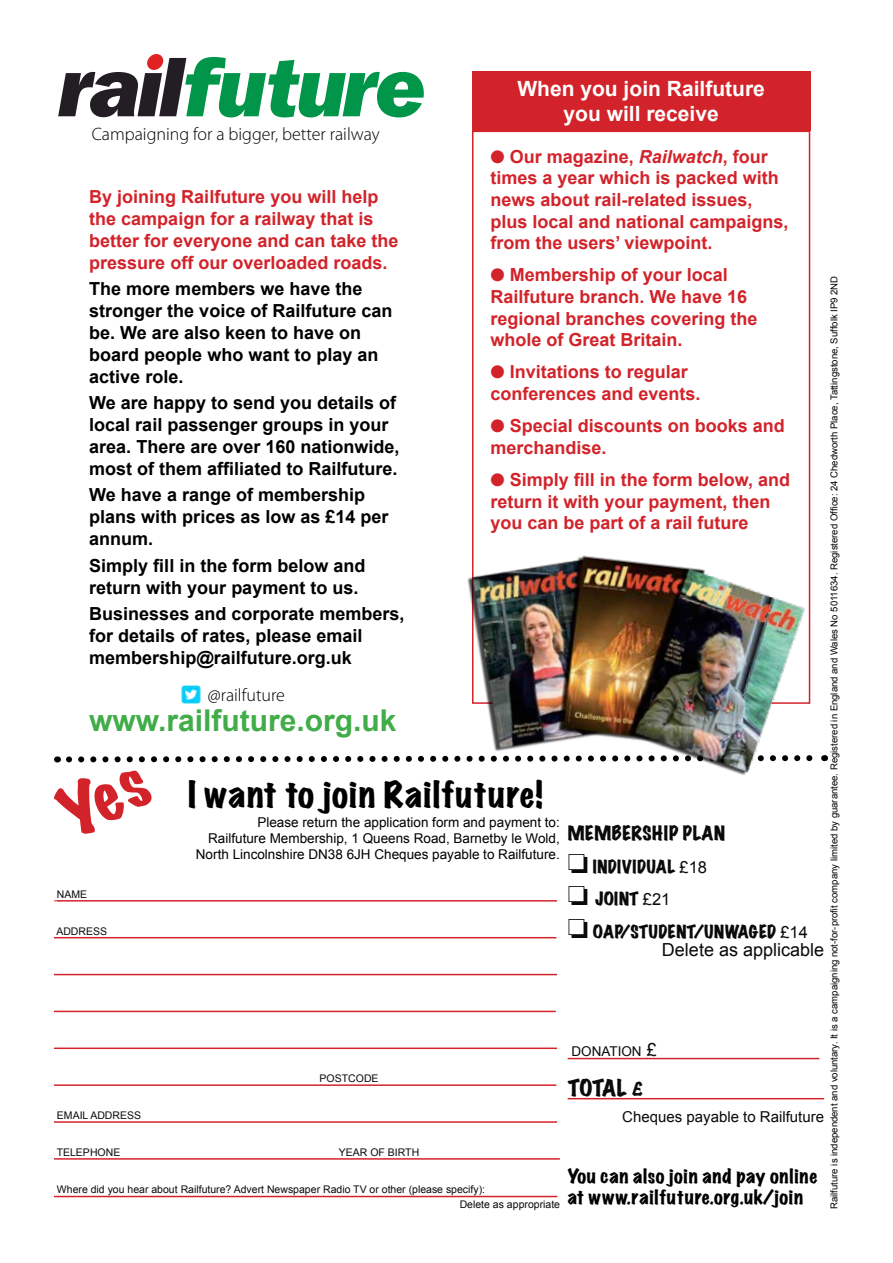
<style>
.page{position:relative;width:893px;height:1263px;background:#fff}
.page>*{position:absolute;margin:0;border:0;box-sizing:border-box;transform-origin:0 0}
.t1{font:expanded 33px "Marker Felt";letter-spacing:.04em;color:#000}
.t2{font:700 30px "Arial";color:#41ad49}
.t3{font:700 21px/25.2px "Arial";color:#fff;text-align:center}
.t4{font:expanded 21px "Marker Felt";letter-spacing:-.015em;color:#0a0a0b}
.t5{font:700 18px/21.6px "Arial";color:#d2232a}
.t6{font:700 18px/22px "Arial";color:#000}
.t7{font:expanded 18px/21.8px "Marker Felt";letter-spacing:.04em;color:#000}
.t8{font:300 18px "Myriad Pro";color:#000}
.t9{font:18px "Arial";color:#0a0a0b}
.t10{font:expanded 18px "Marker Felt";letter-spacing:.03em;color:#0a0a0b}
.t11{font:expanded 16.5px/32.5px "Marker Felt";letter-spacing:.03em;color:#0a0a0b}
.t12{font:15px "Arial";color:#0a0a0b}
.t13{font:13.5px/16.2px "Arial";color:#000;text-align:right}
.t14{font:13.5px "Arial";color:#0a0a0b}
.t15{font:10.5px/14.7px "Arial";color:#0a0a0b}
.t16{font:9.45px "Arial";color:#000}
.s1{font-style:italic}
.s2{font-family:"Arial";font-stretch:normal}
.s3{font-size:18px}
</style>
<div class="page">
<svg style="left:58px;top:54px;width:366px;height:63px"></svg>
<div style="left:472px;top:71px;width:338px;height:60px;background:#d2232a"></div>
<hr style="left:568px;top:1058px;width:251px;height:1px;background:#d2232a">
<hr style="left:568px;top:1098px;width:256px;height:1px;background:#d2232a">
<hr style="left:57px;top:900px;width:500px;height:1px;background:#d2232a">
<hr style="left:54px;top:937px;width:502px;height:1px;background:#d2232a">
<hr style="left:54px;top:974px;width:503px;height:1px;background:#d2232a">
<hr style="left:54px;top:1011px;width:502px;height:1px;background:#d2232a">
<hr style="left:54px;top:1047px;width:503px;height:2px;background:#d2232a">
<hr style="left:54px;top:1084px;width:502px;height:2px;background:#d2232a">
<hr style="left:54px;top:1121px;width:503px;height:2px;background:#d2232a">
<hr style="left:54px;top:1158px;width:506px;height:2px;background:#d2232a">
<hr style="left:54px;top:1196px;width:503px;height:1px;background:#d2232a">
<img style="left:467px;top:534px;width:344px;height:218px">
<img style="left:181px;top:685px;width:19px;height:19px">
<svg style="left:54px;top:752px;width:771px;height:24px"></svg>
<p class="t8" style="left:92px;top:124px;width:290px">Campaigning for a bigger, better railway</p>
<p class="t3" style="left:517px;top:76px;width:249px">When you join Railfuture you will receive</p>
<p class="t5" style="left:490px;top:146px;width:300px">● Our magazine, <span class="s1">Railwatch</span>, four times a year which is packed with news about rail-related issues, plus local and national campaigns, from the users’ viewpoint.</p>
<p class="t5" style="left:490px;top:265px;width:269px">● Membership of your local<br>Railfuture branch. We have 16 regional branches covering the whole of Great Britain.</p>
<p class="t5" style="left:490px;top:362px;width:212px">● Invitations to regular conferences and events.</p>
<p class="t5" style="left:490px;top:416px;width:296px">● Special discounts on books and merchandise.</p>
<p class="t5" style="left:490px;top:470px;width:301px">● Simply fill in the form below, and return it with your payment, then you can be part of a rail future</p>
<p class="t5" style="left:89px;top:186px;width:311px;line-height:22px">By joining Railfuture you will help the campaign for a railway that is better for everyone and can take the pressure off our overloaded roads.</p>
<p class="t6" style="left:89px;top:278px;width:305px">The more members we have the stronger the voice of Railfuture can be. We are also keen to have on board people who want to play an active role.</p>
<p class="t6" style="left:89px;top:392px;width:312px">We are happy to send you details of local rail passenger groups in your area. There are over 160 nationwide, most of them affiliated to Railfuture.</p>
<p class="t6" style="left:89px;top:485px;width:301px">We have a range of membership plans with prices as low as £14 per annum.</p>
<p class="t6" style="left:89px;top:555px;width:278px">Simply fill in the form below and return with your payment to us.</p>
<p class="t6" style="left:89px;top:603px;width:317px">Businesses and corporate members, for details of rates, please email membership@railfuture.org.uk</p>
<p class="t16" style="left:828px;top:1209px;width:934px;rotate:-90deg">Railfuture is independent and voluntary. It is a campaigning not-for-profit company limited by guarantee. Registered in England and Wales No 5011634. Registered Office: 24 Chedworth Place, Tattingstone, Suffolk IP9 2ND</p>
<p class="t8" style="left:208px;top:685px;width:79px">@railfuture</p>
<h2 class="t2" style="left:89px;top:700px;width:309px">www.railfuture.org.uk</h2>
<h1 class="t1" style="left:188px;top:768px;width:356px">I want to join Railfuture!</h1>
<p class="t13" style="left:196px;top:814px;width:365px">Please return the application form and payment to:<br>Railfuture Membership, 1 Queens Road, Barnetby le Wold,<br>North Lincolnshire DN38 6JH Cheques payable to Railfuture.</p>
<p class="t10" style="left:568px;top:819px;width:159px">MEMBERSHIP PLAN</p>
<p class="t11" style="left:568px;top:850px;width:242px">❏ INDIVIDUAL <span class="s2">£18<br></span>❏ JOINT <span class="s2">£21<br></span>❏ OAP/STUDENT/UNWAGED <span class="s2">£14</span></p>
<p class="t9" style="left:662px;top:938px;width:164px">Delete as applicable</p>
<p class="t15" style="left:57px;top:887px;width:32px">NAME</p>
<p class="t15" style="left:56px;top:924px;width:52px">ADDRESS</p>
<p class="t14" style="left:571px;top:1042px;width:87px">DONATION <span class="s3">£</span></p>
<p class="t4" style="left:568px;top:1071px;width:76px">TOTAL <span class="s3">£</span></p>
<p class="t12" style="left:622px;top:1107px;width:203px">Cheques payable to Railfuture</p>
<p class="t15" style="left:320px;top:1071px;width:60px">POSTCODE</p>
<p class="t15" style="left:57px;top:1108px;width:86px">EMAIL ADDRESS</p>
<p class="t15" style="left:57px;top:1145px;width:65px">TELEPHONE</p>
<p class="t15" style="left:339px;top:1145px;width:82px">YEAR OF BIRTH</p>
<p class="t15" style="left:460px;top:1182px;width:102px;text-indent:-403px">Where did you hear about Railfuture? Advert Newspaper Radio TV or other (please specify):<br>Delete as appropriate</p>
<p class="t7" style="left:568px;top:1165px;width:251px">You can also join and pay online at www.railfuture.org.uk/join</p>
</div>
